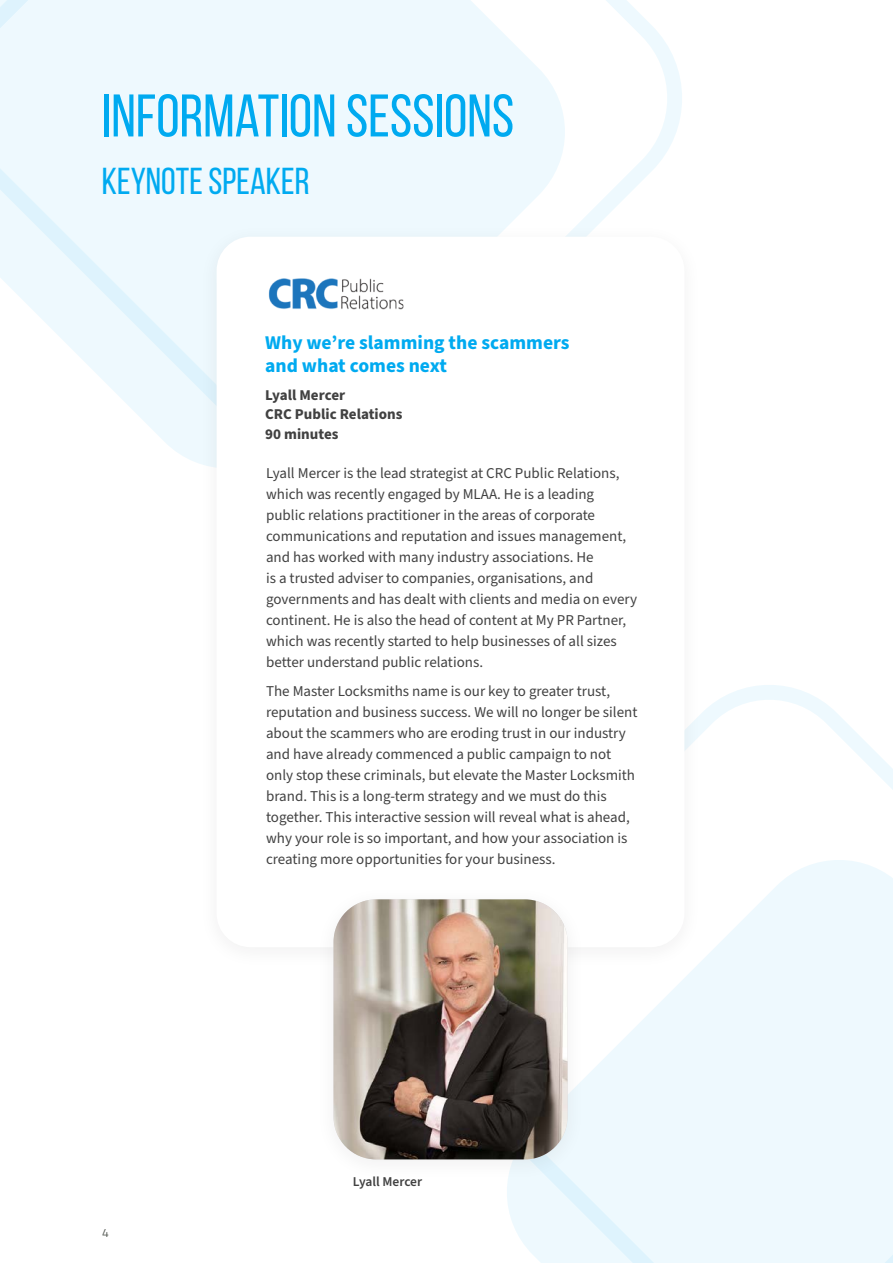
<style>
.page{position:relative;width:893px;height:1263px;background:#fff}
.page>*{position:absolute;margin:0;border:0;box-sizing:border-box;transform-origin:0 0}
._84_Content_gray_Bebas_Neue{font:60px "Bebas Neue";color:#00aaf0}
._50_Content_gray_Bebas_Neue{font:37.5px "Bebas Neue";color:#00aaf0}
._8_12_Content_gray_Source_Sans_Pro{font:700 19.5px/22.5px "Source Sans Pro";color:#00aaf0}
._8_12_Content_gray_Source_Sans_Pro-2{font:15px/21px "Source Sans Pro";color:#414141}
._8_12_Content_gray_Source_Sans_Pro-3{font:700 15px/19.5px "Source Sans Pro";color:#414141}
._8_12_Content_gray_Source_Sans_Pro-4{font:600 13.5px "Source Sans Pro";color:#414141}
._8_Content_gray_R_Titillium_Web{font:12px "Titillium Web";color:#5b605a}
</style>
<div class="page">
<svg style="left:0;top:0;width:682px;height:463px"></svg>
<svg style="left:507px;top:685px;width:386px;height:578px"></svg>
<div style="left:198px;top:222px;width:505px;height:748px;background:#231f20;opacity:.07"></div>
<div style="left:217px;top:237px;width:467px;height:710px;background:#fff;border-radius:34px"></div>
<div style="left:315px;top:885px;width:271px;height:297px;background:#231f20;opacity:.07"></div>
<img style="left:334px;top:899px;width:233px;height:260px">
<img style="left:268px;top:278px;width:136px;height:32px">
<p class="_84_Content_gray_Bebas_Neue" style="left:102px;top:83px;width:414px">INFORMATION SESSIONS</p>
<p class="_50_Content_gray_Bebas_Neue" style="left:102px;top:160px;width:209px">KEYNOTE SPEAKER</p>
<p class="_8_12_Content_gray_Source_Sans_Pro" style="left:265px;top:332px;width:306px">Why we’re slamming the scammers and what comes next</p>
<p class="_8_12_Content_gray_Source_Sans_Pro-3" style="left:265px;top:386px;width:139px">Lyall Mercer<br>CRC Public Relations<br>90 minutes</p>
<p class="_8_12_Content_gray_Source_Sans_Pro-2" style="left:266px;top:463px;width:373px">Lyall Mercer is the lead strategist at CRC Public Relations, which was recently engaged by MLAA. He is a leading<br>public relations practitioner in the areas of corporate communications and reputation and issues management, and has worked with many industry associations. He<br>is a trusted adviser to companies, organisations, and governments and has dealt with clients and media on every continent. He is also the head of content at My PR Partner, which was recently started to help businesses of all sizes better understand public relations.</p>
<p class="_8_12_Content_gray_Source_Sans_Pro-2" style="left:266px;top:681px;width:373px">The Master Locksmiths name is our key to greater trust, reputation and business success. We will no longer be silent about the scammers who are eroding trust in our industry and have already commenced a public campaign to not only stop these criminals, but elevate the Master Locksmith brand. This is a long-term strategy and we must do this together. This interactive session will reveal what is ahead, why your role is so important, and how your association is creating more opportunities for your business.</p>
<p class="_8_Content_gray_R_Titillium_Web" style="left:102px;top:1224px;width:8px">4</p>
<p class="_8_12_Content_gray_Source_Sans_Pro-4" style="left:353px;top:1172px;width:71px">Lyall Mercer</p>
</div>
